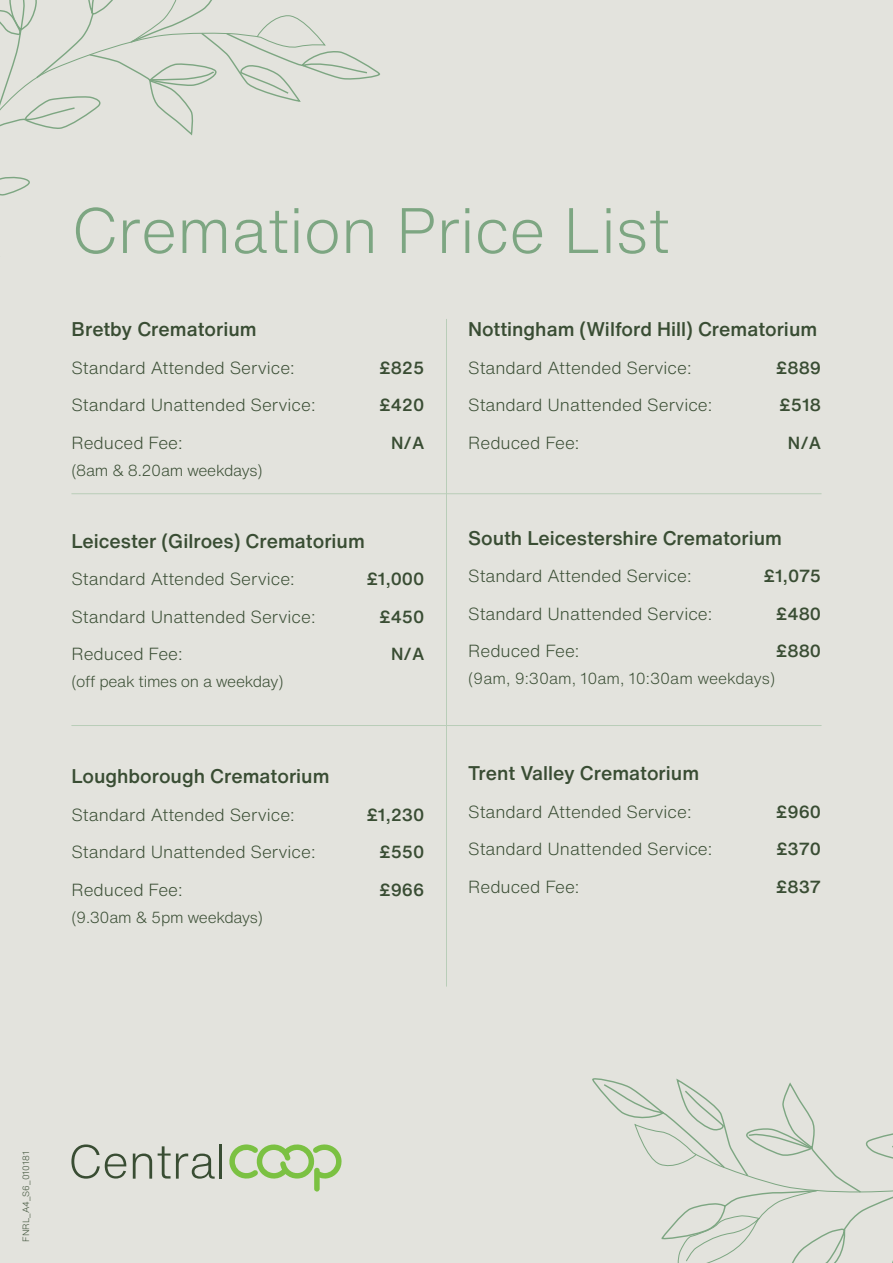
<style>
.page{position:relative;width:893px;height:1263px;background:#e3e3dd}
.page>*{position:absolute;margin:0;border:0;box-sizing:border-box;transform-origin:0 0}
.t1{font:300 63px "Helvetica Now Text";color:#7da682}
.t2{font:500 19.5px "Helvetica Now Text";color:#394d33}
.t3{font:300 17.25px "Helvetica Now Text";color:#394d33}
.t4{font:500 17.25px "Helvetica Now Text";color:#394d33}
.t5{font:300 15.75px "Helvetica Now Text";letter-spacing:-.02em;color:#394d33}
.t6{font:300 15.75px "Helvetica Now Text";color:#394d33}
.t7{font:300 9px "Helvetica Now Text";color:#394d33}
</style>
<div class="page">
<svg style="left:0;top:176px;width:30px;height:20px"></svg>
<svg style="left:229px;top:1144px;width:113px;height:47px"></svg>
<svg style="left:71px;top:1144px;width:55px;height:35px"></svg>
<hr style="left:220px;top:1144px;width:2px;height:34px;background:#394d33">
<svg style="left:133px;top:1153px;width:19px;height:26px"></svg>
<svg style="left:158px;top:1146px;width:57px;height:33px"></svg>
<hr style="left:71px;top:725px;width:750px;height:1px;background:#b9cdb8">
<hr style="left:71px;top:493px;width:750px;height:1px;background:#b9cdb8">
<hr style="left:446px;top:319px;width:1px;height:667px;background:#b9cdb8">
<svg style="left:0;top:0;width:380px;height:136px"></svg>
<svg style="left:592px;top:1078px;width:301px;height:185px"></svg>
<h1 class="t1" style="left:71px;top:188px;width:600px">Cremation Price List</h1>
<p class="t2" style="left:71px;top:316px;width:187px">Bretby Crematorium</p>
<p class="t3" style="left:71px;top:356px;width:225px">Standard Attended Service:</p>
<p class="t4" style="left:380px;top:356px;width:46px">£825</p>
<p class="t3" style="left:71px;top:393px;width:246px">Standard Unattended Service:</p>
<p class="t4" style="left:380px;top:393px;width:46px">£420</p>
<p class="t3" style="left:71px;top:431px;width:113px">Reduced Fee:</p>
<p class="t4" style="left:391px;top:431px;width:35px">N/A</p>
<p class="t5" style="left:71px;top:459px;width:193px">(8am &amp; 8.20am weekdays)</p>
<p class="t2" style="left:71px;top:527px;width:295px">Leicester (Gilroes) Crematorium</p>
<p class="t3" style="left:71px;top:567px;width:225px">Standard Attended Service:</p>
<p class="t4" style="left:367px;top:567px;width:59px">£1,000</p>
<p class="t3" style="left:71px;top:605px;width:246px">Standard Unattended Service:</p>
<p class="t4" style="left:380px;top:605px;width:46px">£450</p>
<p class="t3" style="left:71px;top:642px;width:113px">Reduced Fee:</p>
<p class="t4" style="left:391px;top:642px;width:35px">N/A</p>
<p class="t5" style="left:71px;top:671px;width:214px">(off peak times on a weekday)</p>
<p class="t2" style="left:71px;top:763px;width:260px">Loughborough Crematorium</p>
<p class="t3" style="left:71px;top:803px;width:225px">Standard Attended Service:</p>
<p class="t4" style="left:367px;top:803px;width:59px">£1,230</p>
<p class="t3" style="left:71px;top:840px;width:246px">Standard Unattended Service:</p>
<p class="t4" style="left:380px;top:840px;width:46px">£550</p>
<p class="t3" style="left:71px;top:878px;width:113px">Reduced Fee:</p>
<p class="t4" style="left:380px;top:878px;width:46px">£966</p>
<p class="t5" style="left:71px;top:906px;width:193px">(9.30am &amp; 5pm weekdays)</p>
<p class="t2" style="left:468px;top:316px;width:351px">Nottingham (Wilford Hill) Crematorium</p>
<p class="t3" style="left:468px;top:356px;width:225px">Standard Attended Service:</p>
<p class="t4" style="left:776px;top:356px;width:46px">£889</p>
<p class="t3" style="left:468px;top:393px;width:246px">Standard Unattended Service:</p>
<p class="t4" style="left:780px;top:393px;width:43px">£518</p>
<p class="t3" style="left:468px;top:431px;width:113px">Reduced Fee:</p>
<p class="t4" style="left:788px;top:431px;width:35px">N/A</p>
<p class="t2" style="left:468px;top:524px;width:315px">South Leicestershire Crematorium</p>
<p class="t3" style="left:468px;top:564px;width:225px">Standard Attended Service:</p>
<p class="t4" style="left:764px;top:564px;width:59px">£1,075</p>
<p class="t3" style="left:468px;top:602px;width:246px">Standard Unattended Service:</p>
<p class="t4" style="left:776px;top:602px;width:46px">£480</p>
<p class="t3" style="left:468px;top:639px;width:113px">Reduced Fee:</p>
<p class="t4" style="left:776px;top:639px;width:46px">£880</p>
<p class="t6" style="left:468px;top:668px;width:309px">(9am, 9:30am, 10am, 10:30am weekdays)</p>
<p class="t2" style="left:468px;top:760px;width:233px">Trent Valley Crematorium</p>
<p class="t3" style="left:468px;top:800px;width:225px">Standard Attended Service:</p>
<p class="t4" style="left:776px;top:800px;width:46px">£960</p>
<p class="t3" style="left:468px;top:837px;width:246px">Standard Unattended Service:</p>
<p class="t4" style="left:776px;top:837px;width:46px">£370</p>
<p class="t3" style="left:468px;top:875px;width:113px">Reduced Fee:</p>
<p class="t4" style="left:776px;top:875px;width:46px">£837</p>
<p class="t7" style="left:20px;top:1242px;width:92px;rotate:-90deg">FNRL_A4_S6_010181</p>
</div>
